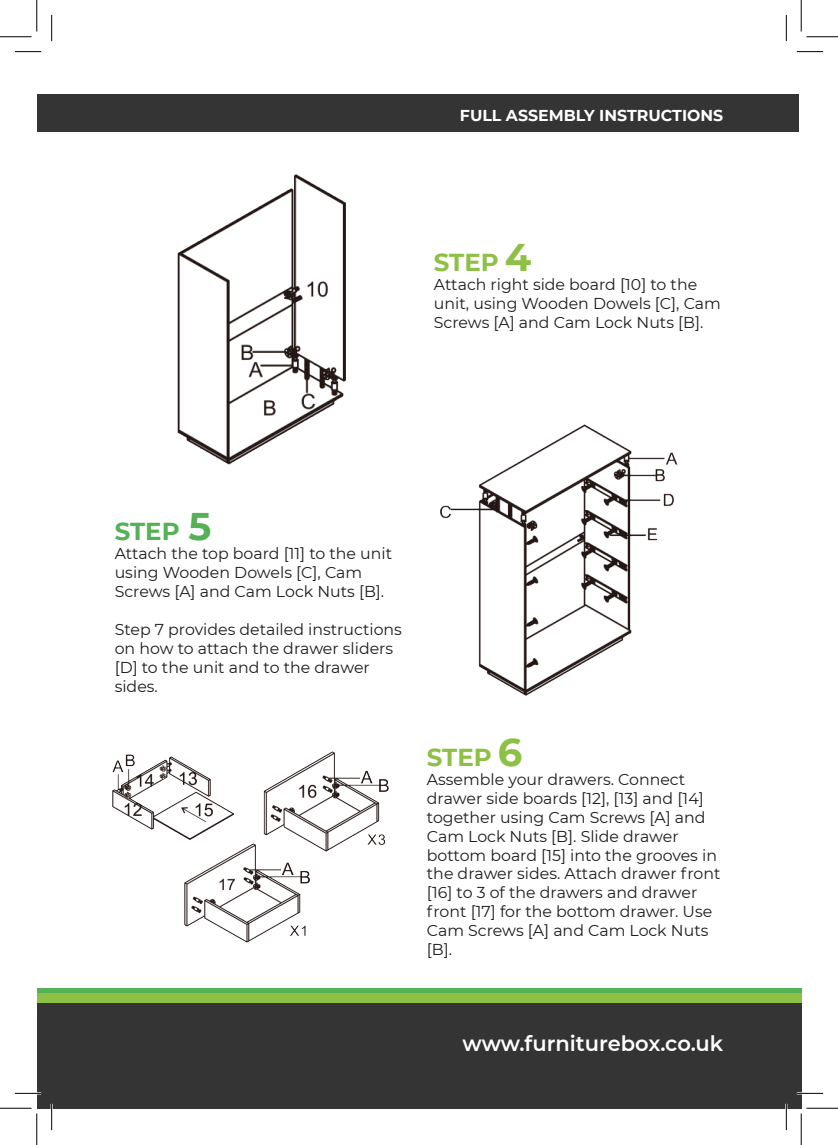
<style>
.page{position:relative;width:838px;height:1145px;background:#fff}
.page>*{position:absolute;margin:0;border:0;box-sizing:border-box;transform-origin:0 0}
.t1{font:700 24.5px "Montserrat";color:#8ec045}
.t2{font:700 24.5px "Montserrat";color:#54b155}
.t3{font:600 21px "Montserrat";color:#fff}
.t4{font:15.75px/18.9px "Montserrat";color:#1d1d1b}
.t5{font:700 15.75px "Montserrat";color:#fff}
.s1{font-size:38.5px}
</style>
<div class="page">
<div style="left:37px;top:988px;width:764px;height:105px;background:#54b155"></div>
<div style="left:37px;top:993px;width:764px;height:105px;background:#8ec045"></div>
<div style="left:37px;top:1003px;width:764px;height:105px;background:#343434"></div>
<div style="left:37px;top:94px;width:761px;height:38px;background:#343434"></div>
<img style="left:177px;top:174px;width:168px;height:291px">
<img style="left:440px;top:424px;width:237px;height:272px">
<img style="left:113px;top:751px;width:276px;height:100px">
<img style="left:167px;top:843px;width:142px;height:100px">
<hr style="left:15px;top:1092px;width:26px;height:2px;background:#fff">
<hr style="left:796px;top:1092px;width:27px;height:2px;background:#fff">
<hr style="left:51px;top:1104px;width:2px;height:26px;background:#fff">
<hr style="left:785px;top:1104px;width:2px;height:26px;background:#fff">
<svg style="left:15px;top:51px;width:26px;height:1px"></svg>
<svg style="left:796px;top:51px;width:27px;height:1px"></svg>
<svg style="left:15px;top:1093px;width:26px;height:1px"></svg>
<svg style="left:796px;top:1093px;width:27px;height:1px"></svg>
<svg style="left:51px;top:15px;width:1px;height:26px"></svg>
<svg style="left:51px;top:1104px;width:1px;height:26px"></svg>
<svg style="left:786px;top:15px;width:1px;height:26px"></svg>
<svg style="left:786px;top:1104px;width:1px;height:26px"></svg>
<hr style="left:0;top:36px;width:32px;height:1px;background:#000">
<hr style="left:806px;top:36px;width:31px;height:1px;background:#000">
<hr style="left:0;top:1108px;width:32px;height:1px;background:#000">
<hr style="left:806px;top:1108px;width:31px;height:1px;background:#000">
<hr style="left:36px;top:0;width:1px;height:31px;background:#000">
<hr style="left:36px;top:1113px;width:1px;height:32px;background:#000">
<hr style="left:800px;top:0;width:1px;height:31px;background:#000">
<hr style="left:800px;top:1113px;width:1px;height:32px;background:#000">
<p class="t5" style="left:460px;top:104px;width:265px">FULL ASSEMBLY INSTRUCTIONS</p>
<p class="t1" style="left:434px;top:244px;width:99px">STEP <span class="s1">4</span></p>
<p class="t4" style="left:434px;top:274px;width:288px">Attach right side board [10] to the unit, using Wooden Dowels [C], Cam<br>Screws [A] and Cam Lock Nuts [B].</p>
<p class="t2" style="left:115px;top:514px;width:98px">STEP <span class="s1">5</span></p>
<p class="t4" style="left:115px;top:544px;width:279px">Attach the top board [11] to the unit using Wooden Dowels [C], Cam<br>Screws [A] and Cam Lock Nuts [B].</p>
<p class="t4" style="left:115px;top:619px;width:289px">Step 7 provides detailed instructions on how to attach the drawer sliders [D] to the unit and to the drawer sides.</p>
<p class="t1" style="left:427px;top:740px;width:97px">STEP <span class="s1">6</span></p>
<p class="t4" style="left:427px;top:769px;width:295px">Assemble your drawers. Connect drawer side boards [12], [13] and [14] together using Cam Screws [A] and<br>Cam Lock Nuts [B]. Slide drawer bottom board [15] into the grooves in the drawer sides. Attach drawer front [16] to 3 of the drawers and drawer front [17] for the bottom drawer. Use<br>Cam Screws [A] and Cam Lock Nuts [B].</p>
<p class="t3" style="left:462px;top:1028px;width:262px">www.furniturebox.co.uk</p>
</div>
